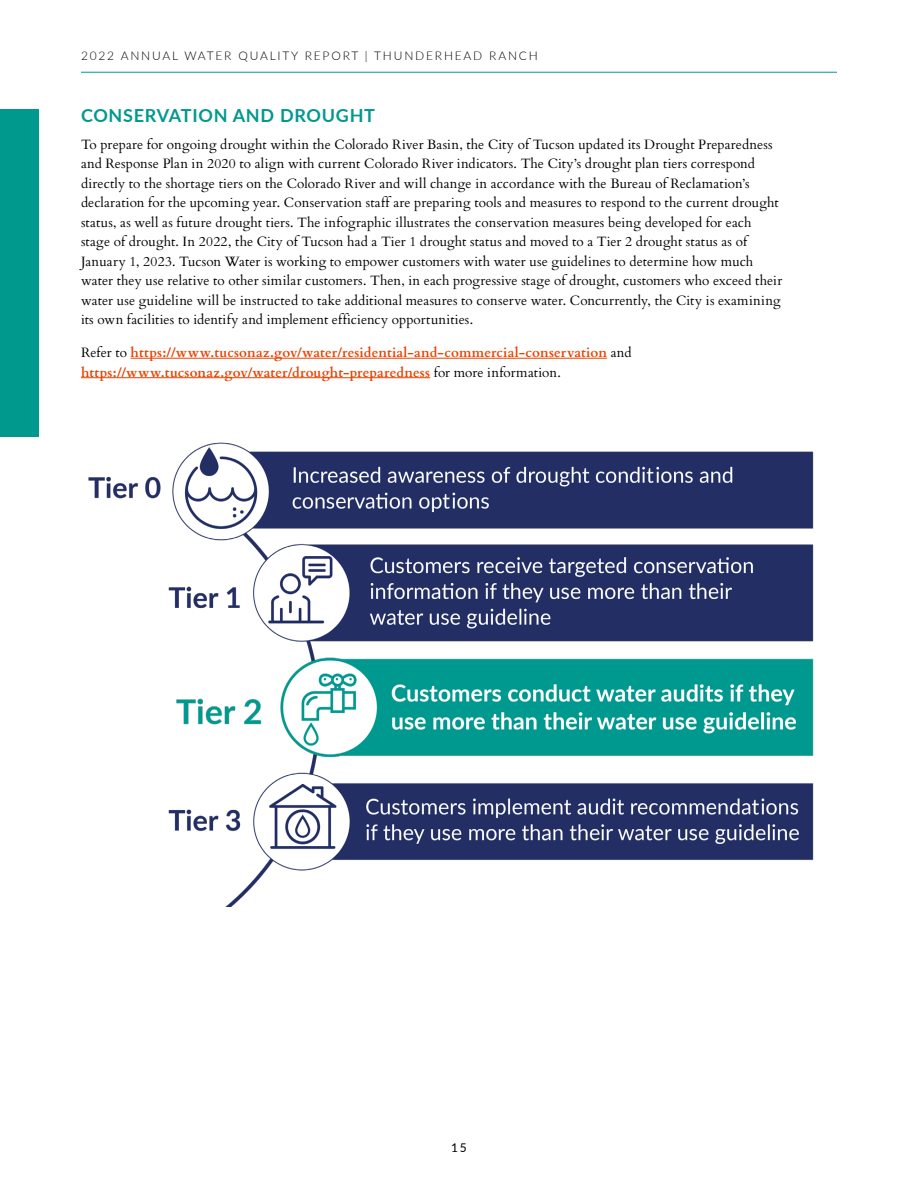
<style>
.page{position:relative;width:918px;height:1188px;background:#fff}
.page>*{position:absolute;margin:0;border:0;box-sizing:border-box;transform-origin:0 0}
.Heading_3{font:700 18px "Lato";letter-spacing:.04em;color:#00998e}
.Body_Text{font:13.5px/19.5px "Cardo";letter-spacing:.005em;color:#000}
.Body_Text-2{font:700 13.5px/19.5px "Cardo";letter-spacing:.01em;color:#e74300}
.t1{font:300 12px "Lato";letter-spacing:.15em;color:#000}
.t2{font:12px "Lato";color:#000}
.s1{font-weight:400;color:#000}
</style>
<div class="page">
<hr style="left:81px;top:72px;width:756px;height:1px;background:#00998e">
<hr style="left:131px;top:358px;width:476px;height:1px;background:#e74300">
<hr style="left:81px;top:377px;width:349px;height:1px;background:#e74300">
<div style="left:0;top:109px;width:39px;height:328px;background:#00998e"></div>
<img style="left:88px;top:442px;width:726px;height:464px">
<p class="t1" style="left:81px;top:47px;width:458px">2022 ANNUAL WATER QUALITY REPORT | THUNDERHEAD RANCH</p>
<p class="Heading_3" style="left:81px;top:103px;width:296px">CONSERVATION AND DROUGHT</p>
<p class="Body_Text" style="left:81px;top:134px;width:703px">To prepare for ongoing drought within the Colorado River Basin, the City of Tucson updated its Drought Preparedness and Response Plan in 2020 to align with current Colorado River indicators. The City’s drought plan tiers correspond directly to the shortage tiers on the Colorado River and will change in accordance with the Bureau of Reclamation’s declaration for the upcoming year. Conservation staff are preparing tools and measures to respond to the current drought status, as well as future drought tiers. The infographic illustrates the conservation measures being developed for each stage of drought. In 2022, the City of Tucson had a Tier 1 drought status and moved to a Tier 2 drought status as of January 1, 2023. Tucson Water is working to empower customers with water use guidelines to determine how much water they use relative to other similar customers. Then, in each progressive stage of drought, customers who exceed their water use guideline will be instructed to take additional measures to conserve water. Concurrently, the City is examining its own facilities to identify and implement efficiency opportunities.</p>
<p class="Body_Text-2" style="left:81px;top:342px;width:552px"><span class="s1">Refer to</span> https://www.tucsonaz.gov/water/residential-and-commercial-conservation <span class="s1">and </span>https://www.tucsonaz.gov/water/drought-preparedness <span class="s1">for more information.</span></p>
<p class="t2" style="left:451px;top:1139px;width:17px">15</p>
</div>
